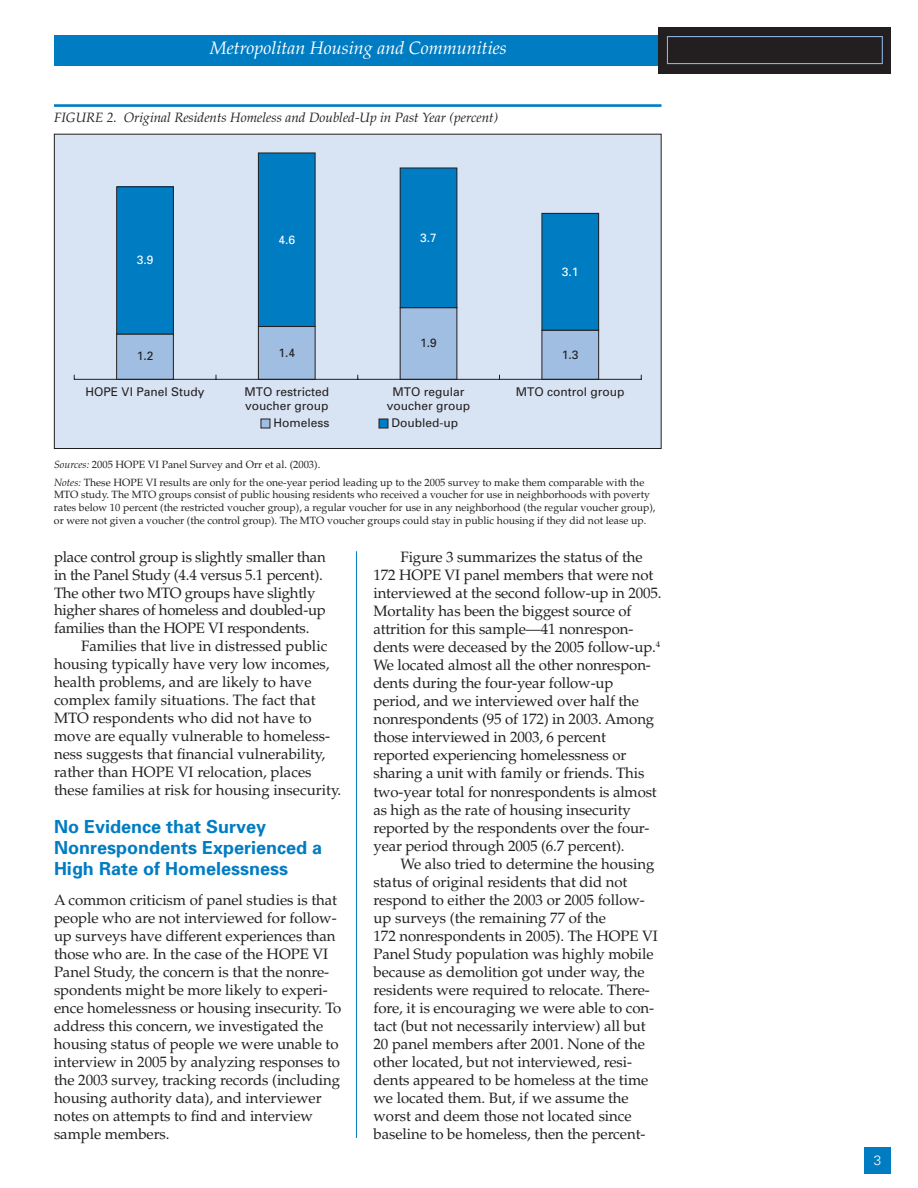
<style>
.page{position:relative;width:918px;height:1188px;background:#fff}
.page>*{position:absolute;margin:0;border:0;box-sizing:border-box;transform-origin:0 0}
.t1{font:700 18px/21px "Univers";color:#007cc2}
.t2{font:italic 18px "Palatino";color:#fff}
.t3{font:15px/18px "Palatino";letter-spacing:-.005em;color:#231f20}
.t4{font:italic 13.5px "Palatino";color:#231f20}
.t5{font:300 13.5px "Univers";color:#fff}
.t6{font:12px/14.4px "Univers";color:#231f20}
.t7{font:12px "Univers";color:#fff}
.t8{font:10.5px/12.8px "Palatino";color:#231f20}
.s1{font-style:italic}
</style>
<div class="page">
<div style="left:54px;top:35px;width:609px;height:30px;background:#007cc2"></div>
<div style="left:659px;top:27px;width:232px;height:46px;background:#231f20"></div>
<div style="left:667px;top:36px;width:216px;height:28px;border:1px solid #89b0dc"></div>
<div style="left:864px;top:1148px;width:27px;height:26px;background:#007cc2"></div>
<hr style="left:356px;top:551px;width:1px;height:587px;background:#007cc2">
<div style="left:54px;top:134px;width:607px;height:315px;background:#d8e4f3"></div>
<div style="left:117px;top:334px;width:56px;height:45px;background:#a0bde2"></div>
<div style="left:116px;top:334px;width:58px;height:46px;border:1px solid #231f20"></div>
<div style="left:258px;top:327px;width:57px;height:52px;background:#a0bde2"></div>
<div style="left:258px;top:326px;width:58px;height:54px;border:1px solid #231f20"></div>
<div style="left:400px;top:308px;width:57px;height:71px;background:#a0bde2"></div>
<div style="left:542px;top:330px;width:57px;height:49px;background:#a0bde2"></div>
<div style="left:542px;top:330px;width:57px;height:50px;border:1px solid #231f20"></div>
<div style="left:117px;top:187px;width:56px;height:147px;background:#007cc2"></div>
<div style="left:116px;top:186px;width:58px;height:148px;border:1px solid #231f20"></div>
<div style="left:258px;top:153px;width:57px;height:174px;background:#007cc2"></div>
<div style="left:258px;top:153px;width:58px;height:174px;border:1px solid #231f20"></div>
<div style="left:400px;top:168px;width:57px;height:140px;background:#007cc2"></div>
<div style="left:400px;top:168px;width:57px;height:140px;border:1px solid #231f20"></div>
<div style="left:542px;top:213px;width:57px;height:117px;background:#007cc2"></div>
<div style="left:542px;top:213px;width:57px;height:118px;border:1px solid #231f20"></div>
<hr style="left:74px;top:379px;width:567px;height:1px;background:#231f20">
<div style="left:261px;top:419px;width:9px;height:9px;background:#a0bde2"></div>
<div style="left:379px;top:419px;width:9px;height:9px;background:#007cc2"></div>
<hr style="left:54px;top:104px;width:608px;height:3px;background:#007cc2">
<p class="t2" style="left:210px;top:41px;width:299px">Metropolitan Housing and Communities</p>
<p class="t4" style="left:54px;top:112px;width:446px">FIGURE 2. Original Residents Homeless and Doubled-Up in Past Year (percent)</p>
<p class="t7" style="left:278px;top:235px;width:18px">4.6</p>
<p class="t7" style="left:420px;top:233px;width:18px">3.7</p>
<p class="t7" style="left:137px;top:256px;width:18px">3.9</p>
<p class="t7" style="left:562px;top:267px;width:18px">3.1</p>
<p class="t6" style="left:137px;top:350px;width:18px">1.2</p>
<p class="t6" style="left:278px;top:346px;width:18px">1.4</p>
<p class="t6" style="left:420px;top:337px;width:18px">1.9</p>
<p class="t6" style="left:562px;top:348px;width:18px">1.3</p>
<p class="t6" style="left:86px;top:385px;width:120px">HOPE VI Panel Study</p>
<p class="t6" style="left:244px;top:385px;width:86px">MTO restricted voucher group</p>
<p class="t6" style="left:393px;top:385px;width:74px">MTO regular</p>
<p class="t6" style="left:516px;top:385px;width:110px">MTO control group</p>
<p class="t6" style="left:387px;top:400px;width:85px">voucher group</p>
<p class="t6" style="left:273px;top:417px;width:58px">Homeless</p>
<p class="t6" style="left:391px;top:417px;width:68px">Doubled-up</p>
<p class="t8" style="left:54px;top:457px;width:592px;line-height:17.2px"><span class="s1">Sources:</span> 2005 HOPE VI Panel Survey and Orr et al. (2003).<br><span class="s1">Notes:</span> These HOPE VI results are only for the one-year period leading up to the 2005 survey to make them comparable with the</p>
<p class="t8" style="left:54px;top:490px;width:603px">MTO study. The MTO groups consist of public housing residents who received a voucher for use in neighborhoods with poverty rates below 10 percent (the restricted voucher group), a regular voucher for use in any neighborhood (the regular voucher group), or were not given a voucher (the control group). The MTO voucher groups could stay in public housing if they did not lease up.</p>
<p class="t3" style="left:54px;top:550px;width:273px">place control group is slightly smaller than in the Panel Study (4.4 versus 5.1 percent).<br>The other two MTO groups have slightly higher shares of homeless and doubled-up families than the HOPE VI respondents.</p>
<p class="t3" style="left:54px;top:639px;width:289px;text-indent:27px">Families that live in distressed public housing typically have very low incomes, health problems, and are likely to have complex family situations. The fact that MTO respondents who did not have to move are equally vulnerable to homeless&shy;ness suggests that financial vulnerability, rather than HOPE VI relocation, places these families at risk for housing insecurity.</p>
<p class="t1" style="left:54px;top:818px;width:270px">No Evidence that Survey<br>Nonrespondents Experienced a<br>High Rate of Homelessness</p>
<p class="t3" style="left:54px;top:892px;width:289px">A common criticism of panel studies is that people who are not interviewed for follow&shy;up surveys have different experiences than those who are. In the case of the HOPE VI Panel Study, the concern is that the nonre&shy;spondents might be more likely to experi&shy;ence homelessness or housing insecurity. To address this concern, we investigated the housing status of people we were unable to interview in 2005 by analyzing responses to the 2003 survey, tracking records (including housing authority data), and interviewer notes on attempts to find and interview sample members.</p>
<p class="t3" style="left:374px;top:550px;width:290px;text-indent:27px">Figure 3 summarizes the status of the 172 HOPE VI panel members that were not interviewed at the second follow-up in 2005.<br>Mortality has been the biggest source of attrition for this sample—41 nonrespon&shy;dents were deceased by the 2005 follow-up.<sup>4<br></sup>We located almost all the other nonrespon&shy;dents during the four-year follow-up period, and we interviewed over half the nonrespondents (95 of 172) in 2003. Among those interviewed in 2003, 6 percent reported experiencing homelessness or sharing a unit with family or friends. This two-year total for nonrespondents is almost as high as the rate of housing insecurity reported by the respondents over the four&shy;year period through 2005 (6.7 percent).</p>
<p class="t3" style="left:374px;top:856px;width:286px;text-indent:27px">We also tried to determine the housing status of original residents that did not respond to either the 2003 or 2005 follow&shy;up surveys (the remaining 77 of the<br>172 nonrespondents in 2005). The HOPE VI Panel Study population was highly mobile because as demolition got under way, the residents were required to relocate. There&shy;fore, it is encouraging we were able to con&shy;tact (but not necessarily interview) all but 20 panel members after 2001. None of the other located, but not interviewed, resi&shy;dents appeared to be homeless at the time we located them. But, if we assume the worst and deem those not located since baseline to be homeless, then the percent-</p>
<p class="t5" style="left:874px;top:1155px;width:9px">3</p>
</div>
